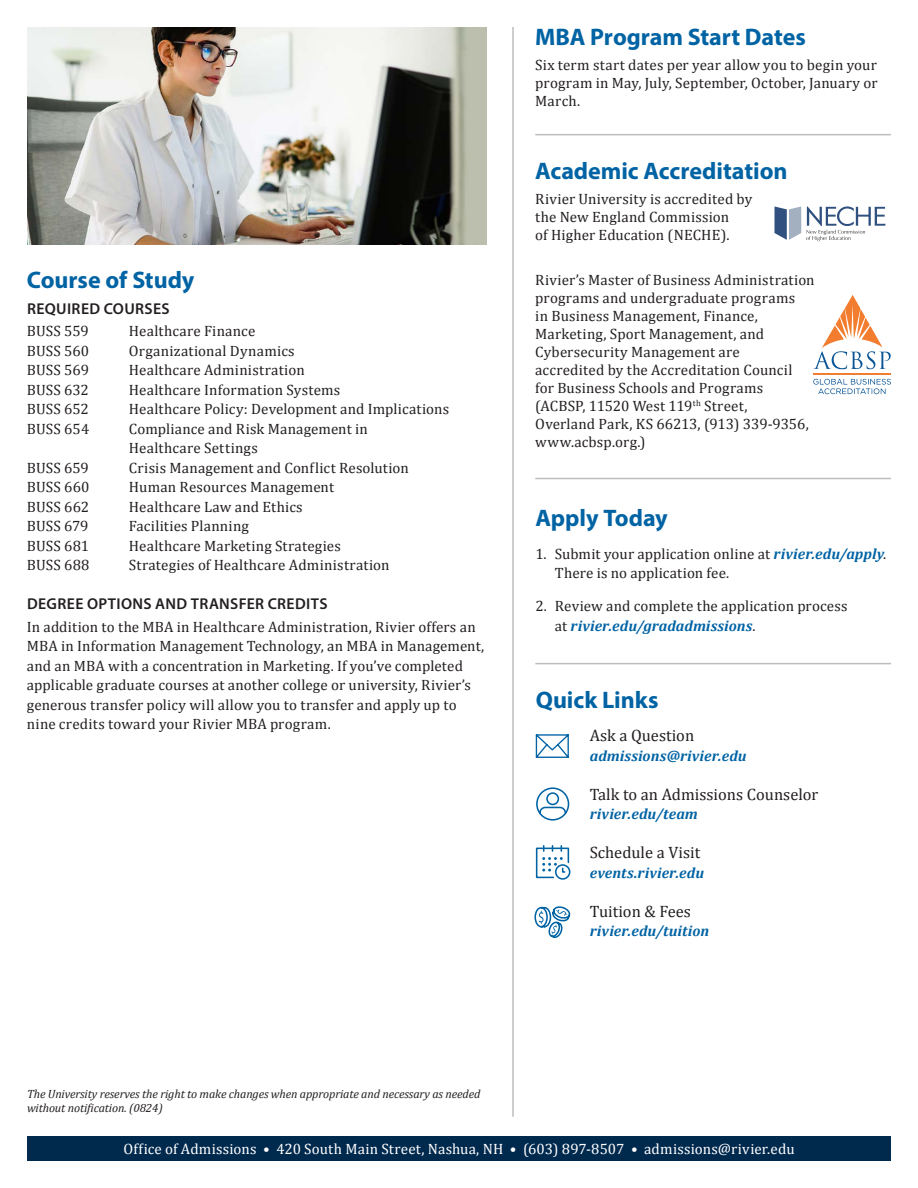
<style>
.page{position:relative;width:918px;height:1188px;background:#fff}
.page>*{position:absolute;margin:0;border:0;box-sizing:border-box;transform-origin:0 0}
.t1{font:700 24px "Myriad Pro";letter-spacing:-.005em;color:#0063a4}
.body_copy{font:16.5px "Cambria";color:#231f20}
.body_copy-2{font:600 15.75px "Myriad Pro";letter-spacing:.025em;color:#231f20}
.body_copy-3{font:15px/18px "Cambria";letter-spacing:.01em;color:#231f20}
.body_copy-4{font:15px "Cambria";letter-spacing:.01em;color:#fff}
.body_copy-5{font:italic 700 15px "Cambria";letter-spacing:.01em;color:#0063a4}
.body_copy-6{font:italic 12px/13.2px "Cambria";letter-spacing:-.01em;color:#231f20}
.s1{font-weight:700;font-style:italic;color:#0063a4}
</style>
<div class="page">
<img style="left:27px;top:27px;width:459px;height:218px">
<hr style="left:535px;top:134px;width:356px;height:1px;background:#bcbdc0">
<svg style="left:774px;top:206px;width:111px;height:35px"></svg>
<svg style="left:536px;top:734px;width:33px;height:24px"></svg>
<svg style="left:536px;top:845px;width:34px;height:35px"></svg>
<svg style="left:536px;top:787px;width:34px;height:34px"></svg>
<svg style="left:534px;top:906px;width:36px;height:32px"></svg>
<hr style="left:535px;top:663px;width:356px;height:1px;background:#bcbdc0">
<hr style="left:535px;top:478px;width:356px;height:1px;background:#bcbdc0">
<hr style="left:512px;top:27px;width:2px;height:1090px;background:#bcbdc0">
<div style="left:27px;top:1136px;width:864px;height:25px;background:#00294e"></div>
<hr style="left:813px;top:373px;width:78px;height:1px;background:#f37d2e">
<svg style="left:814px;top:295px;width:77px;height:74px"></svg>
<svg style="left:813px;top:379px;width:78px;height:15px"></svg>
<p class="t1" style="left:27px;top:264px;width:169px">Course of Study</p>
<p class="body_copy-2" style="left:27px;top:298px;width:144px">REQUIRED COURSES</p>
<p class="body_copy-3" style="left:27px;top:322px;width:63px">BUSS 559</p>
<p class="body_copy-3" style="left:129px;top:322px;width:128px">Healthcare Finance</p>
<p class="body_copy-3" style="left:27px;top:342px;width:64px">BUSS 560</p>
<p class="body_copy-3" style="left:129px;top:342px;width:167px">Organizational Dynamics</p>
<p class="body_copy-3" style="left:27px;top:361px;width:64px">BUSS 569</p>
<p class="body_copy-3" style="left:129px;top:361px;width:177px">Healthcare Administration</p>
<p class="body_copy-3" style="left:27px;top:381px;width:63px">BUSS 632</p>
<p class="body_copy-3" style="left:129px;top:381px;width:213px">Healthcare Information Systems</p>
<p class="body_copy-3" style="left:27px;top:400px;width:63px">BUSS 652</p>
<p class="body_copy-3" style="left:129px;top:400px;width:322px">Healthcare Policy: Development and Implications</p>
<p class="body_copy-3" style="left:27px;top:420px;width:64px">BUSS 654</p>
<p class="body_copy-3" style="left:129px;top:419px;width:240px;line-height:19.5px">Compliance and Risk Management in<br>Healthcare Settings</p>
<p class="body_copy-3" style="left:27px;top:459px;width:63px">BUSS 659</p>
<p class="body_copy-3" style="left:129px;top:459px;width:281px">Crisis Management and Conflict Resolution</p>
<p class="body_copy-3" style="left:27px;top:478px;width:64px">BUSS 660</p>
<p class="body_copy-3" style="left:129px;top:478px;width:207px">Human Resources Management</p>
<p class="body_copy-3" style="left:27px;top:498px;width:64px">BUSS 662</p>
<p class="body_copy-3" style="left:129px;top:498px;width:175px">Healthcare Law and Ethics</p>
<p class="body_copy-3" style="left:27px;top:517px;width:63px">BUSS 679</p>
<p class="body_copy-3" style="left:129px;top:517px;width:122px">Facilities Planning</p>
<p class="body_copy-3" style="left:27px;top:537px;width:64px">BUSS 681</p>
<p class="body_copy-3" style="left:129px;top:537px;width:213px">Healthcare Marketing Strategies</p>
<p class="body_copy-3" style="left:27px;top:556px;width:64px">BUSS 688</p>
<p class="body_copy-3" style="left:129px;top:556px;width:262px">Strategies of Healthcare Administration</p>
<p class="body_copy-2" style="left:27px;top:594px;width:302px">DEGREE OPTIONS AND TRANSFER CREDITS</p>
<p class="body_copy-3" style="left:27px;top:617px;width:459px;line-height:19.5px">In addition to the MBA in Healthcare Administration, Rivier offers an MBA in Information Management Technology, an MBA in Management, and an MBA with a concentration in Marketing. If you’ve completed applicable graduate courses at another college or university, Rivier’s generous transfer policy will allow you to transfer and apply up to nine credits toward your Rivier MBA program.</p>
<p class="t1" style="left:535px;top:21px;width:272px">MBA Program Start Dates</p>
<p class="body_copy-3" style="left:535px;top:56px;width:344px;text-align:justify">Six term start dates per year allow you to begin your program in May, July, September, October, January or March.</p>
<p class="t1" style="left:535px;top:155px;width:254px">Academic Accreditation</p>
<p class="body_copy-3" style="left:535px;top:190px;width:219px">Rivier University is accredited by</p>
<p class="body_copy-3" style="left:535px;top:208px;width:195px">the New England Commission</p>
<p class="body_copy-3" style="left:535px;top:226px;width:196px">of Higher Education (NECHE).</p>
<p class="body_copy-3" style="left:535px;top:271px;width:281px">Rivier’s Master of Business Administration programs and undergraduate programs<br>in Business Management, Finance, Marketing, Sport Management, and Cybersecurity Management are<br>accredited by the Accreditation Council for Business Schools and Programs (ACBSP, 11520 West 119<sup>th</sup> Street,<br>Overland Park, KS 66213, (913) 339-9356, www.acbsp.org.)</p>
<p class="t1" style="left:535px;top:502px;width:134px">Apply Today</p>
<p class="body_copy-3" style="left:555px;top:544px;width:333px;line-height:19.5px;text-indent:-20px">1. Submit your application online at <span class="s1">rivier.edu/apply</span>.<br>There is no application fee.</p>
<p class="body_copy-3" style="left:555px;top:596px;width:294px;line-height:19.5px;text-indent:-20px">2. Review and complete the application process at <span class="s1">rivier.edu/gradadmissions</span>.</p>
<p class="t1" style="left:536px;top:685px;width:124px">Quick Links</p>
<p class="body_copy" style="left:590px;top:726px;width:106px">Ask a Question</p>
<p class="body_copy-5" style="left:590px;top:747px;width:158px">admissions@rivier.edu</p>
<p class="body_copy" style="left:590px;top:784px;width:230px">Talk to an Admissions Counselor</p>
<p class="body_copy-5" style="left:590px;top:805px;width:110px">rivier.edu/team</p>
<p class="body_copy" style="left:590px;top:843px;width:112px">Schedule a Visit</p>
<p class="body_copy-5" style="left:590px;top:864px;width:116px">events.rivier.edu</p>
<p class="body_copy" style="left:590px;top:901px;width:103px">Tuition &amp; Fees</p>
<p class="body_copy-5" style="left:590px;top:922px;width:121px">rivier.edu/tuition</p>
<p class="body_copy-6" style="left:27px;top:1087px;width:455px">The University reserves the right to make changes when appropriate and necessary as needed without notification. (0824)</p>
<p class="body_copy-4" style="left:123px;top:1139px;width:673px">Office of Admissions • 420 South Main Street, Nashua, NH • (603) 897-8507 • admissions@rivier.edu</p>
</div>
